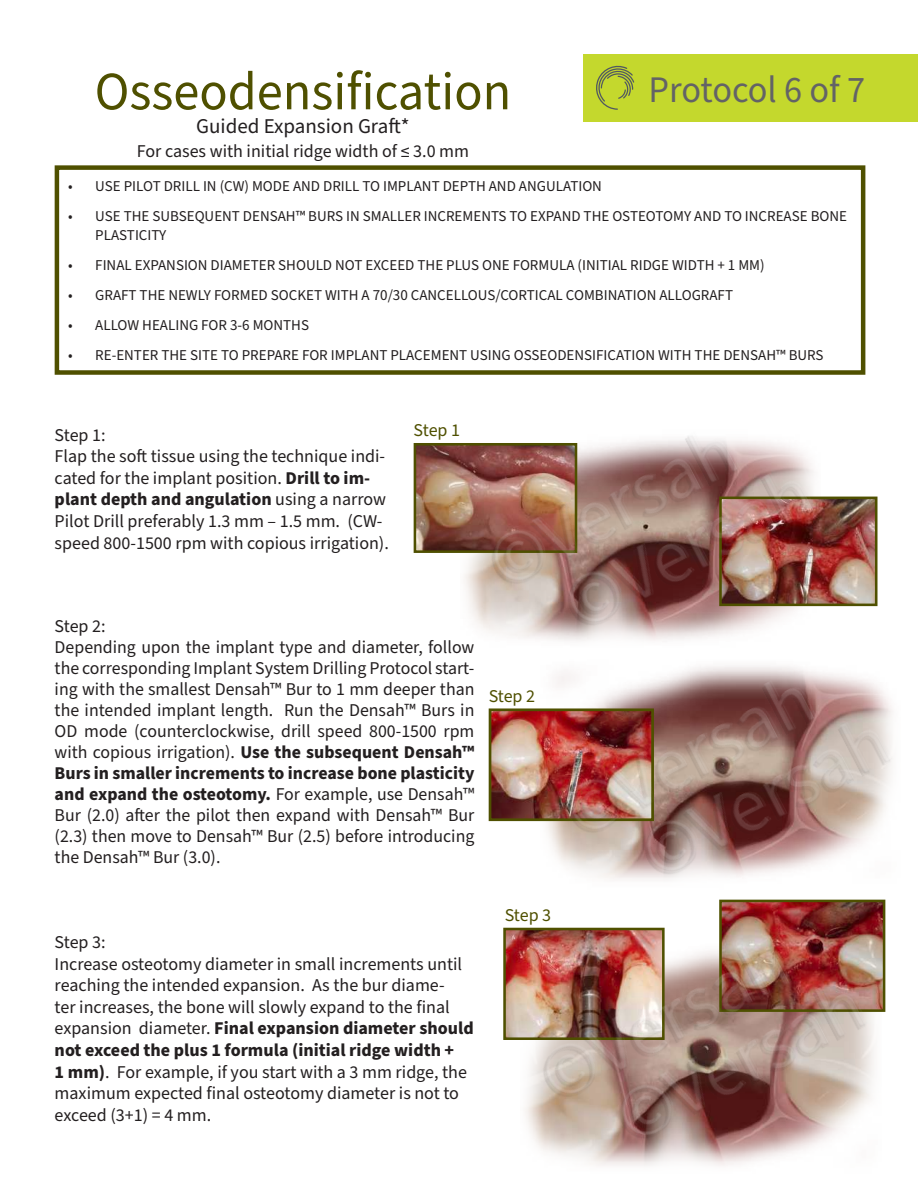
<style>
.page{position:relative;width:918px;height:1188px;background:#fff}
.page>*{position:absolute;margin:0;border:0;box-sizing:border-box;transform-origin:0 0}
.t1{font:54px "Source Sans Pro";color:#4f5000}
.t2{font:37.5px "Source Sans Pro";letter-spacing:-.005em;color:#636366}
.t3{font:21px "Source Sans Pro";color:#231f20}
.t4{font:18px/21.6px "Source Sans Pro";color:#231f20}
.t5{font:18px "Source Sans Pro";letter-spacing:-.015em;color:#4f5000}
.t6{font:15px/19.5px "Source Sans Pro";color:#231f20}
.s1{font-weight:700}
</style>
<div class="page">
<div style="left:584px;top:54px;width:334px;height:68px;background:#c4d82d"></div>
<svg style="left:596px;top:66px;width:38px;height:44px"></svg>
<div style="left:55px;top:165px;width:810px;height:210px;border:4px solid #4f5000"></div>
<img style="left:493px;top:712px;width:39px;height:105px">
<div style="left:489px;top:708px;width:165px;height:113px;border:3px solid #4f5000"></div>
<div style="left:503px;top:928px;width:162px;height:112px;border:3px solid #4f5000"></div>
<img style="left:825px;top:920px;width:56px;height:28px">
<img style="left:418px;top:447px;width:38px;height:102px">
<div style="left:414px;top:443px;width:163px;height:110px;border:3px solid #4f5000"></div>
<img style="left:849px;top:501px;width:25px;height:101px">
<div style="left:719px;top:497px;width:159px;height:109px;border:3px solid #4f5000"></div>
<img style="left:456px;top:443px;width:76px;height:187px">
<img style="left:532px;top:436px;width:317px;height:205px">
<img style="left:532px;top:666px;width:318px;height:212px">
<img style="left:609px;top:684px;width:284px;height:236px">
<img style="left:507px;top:907px;width:318px;height:236px">
<img style="left:583px;top:948px;width:303px;height:222px">
<h1 class="t1" style="left:95px;top:55px;width:418px">Osseodensification</h1>
<h2 class="t2" style="left:649px;top:64px;width:218px">Protocol 6 of 7</h2>
<p class="t3" style="left:196px;top:112px;width:215px">Guided Expansion Graft*</p>
<p class="t4" style="left:137px;top:141px;width:334px">For cases with initial ridge width of ≤ 3.0 mm</p>
<p class="t6" style="left:68px;top:176px;width:535px">• USE PILOT DRILL IN (CW) MODE AND DRILL TO IMPLANT DEPTH AND ANGULATION</p>
<p class="t6" style="left:95px;top:206px;width:753px;text-indent:-27px">• USE THE SUBSEQUENT DENSAH™ BURS IN SMALLER INCREMENTS TO EXPAND THE OSTEOTOMY AND TO INCREASE BONE<br>PLASTICITY</p>
<p class="t6" style="left:68px;top:256px;width:698px">• FINAL EXPANSION DIAMETER SHOULD NOT EXCEED THE PLUS ONE FORMULA (INITIAL RIDGE WIDTH + 1 MM)</p>
<p class="t6" style="left:68px;top:286px;width:666px">• GRAFT THE NEWLY FORMED SOCKET WITH A 70/30 CANCELLOUS/CORTICAL COMBINATION ALLOGRAFT</p>
<p class="t6" style="left:68px;top:316px;width:242px">• ALLOW HEALING FOR 3-6 MONTHS</p>
<p class="t6" style="left:68px;top:346px;width:757px">• RE-ENTER THE SITE TO PREPARE FOR IMPLANT PLACEMENT USING OSSEODENSIFICATION WITH THE DENSAH™ BURS</p>
<p class="t4" style="left:55px;top:424px;width:336px">Step 1:<br>Flap the soft tissue using the technique indi&shy;cated for the implant position. <span class="s1">Drill to im&shy;plant depth and angulation</span> using a narrow Pilot Drill preferably 1.3 mm – 1.5 mm. (CW&shy;speed 800-1500 rpm with copious irrigation).</p>
<p class="t5" style="left:414px;top:418px;width:48px">Step 1</p>
<p class="t4" style="left:55px;top:616px;width:421px;line-height:21px">Step 2:<br>Depending upon the implant type and diameter, follow the corresponding Implant System Drilling Protocol start&shy;ing with the smallest Densah™ Bur to 1 mm deeper than the intended implant length. Run the Densah™ Burs in OD mode (counterclockwise, drill speed 800-1500 rpm with copious irrigation). <span class="s1">Use the subsequent Densah™ Burs in smaller increments to increase bone plasticity and expand the osteotomy.</span> For example, use Densah™ Bur (2.0) after the pilot then expand with Densah™ Bur (2.3) then move to Densah™ Bur (2.5) before introducing the Densah™ Bur (3.0).</p>
<p class="t5" style="left:489px;top:684px;width:48px">Step 2</p>
<p class="t4" style="left:55px;top:932px;width:421px">Step 3:<br>Increase osteotomy diameter in small increments until reaching the intended expansion. As the bur diame-<br>ter increases, the bone will slowly expand to the final expansion diameter. <span class="s1">Final expansion diameter should not exceed the plus 1 formula (initial ridge width +<br>1 mm)</span>. For example, if you start with a 3 mm ridge, the maximum expected final osteotomy diameter is not to exceed (3+1) = 4 mm.</p>
<p class="t5" style="left:505px;top:903px;width:48px">Step 3</p>
</div>
